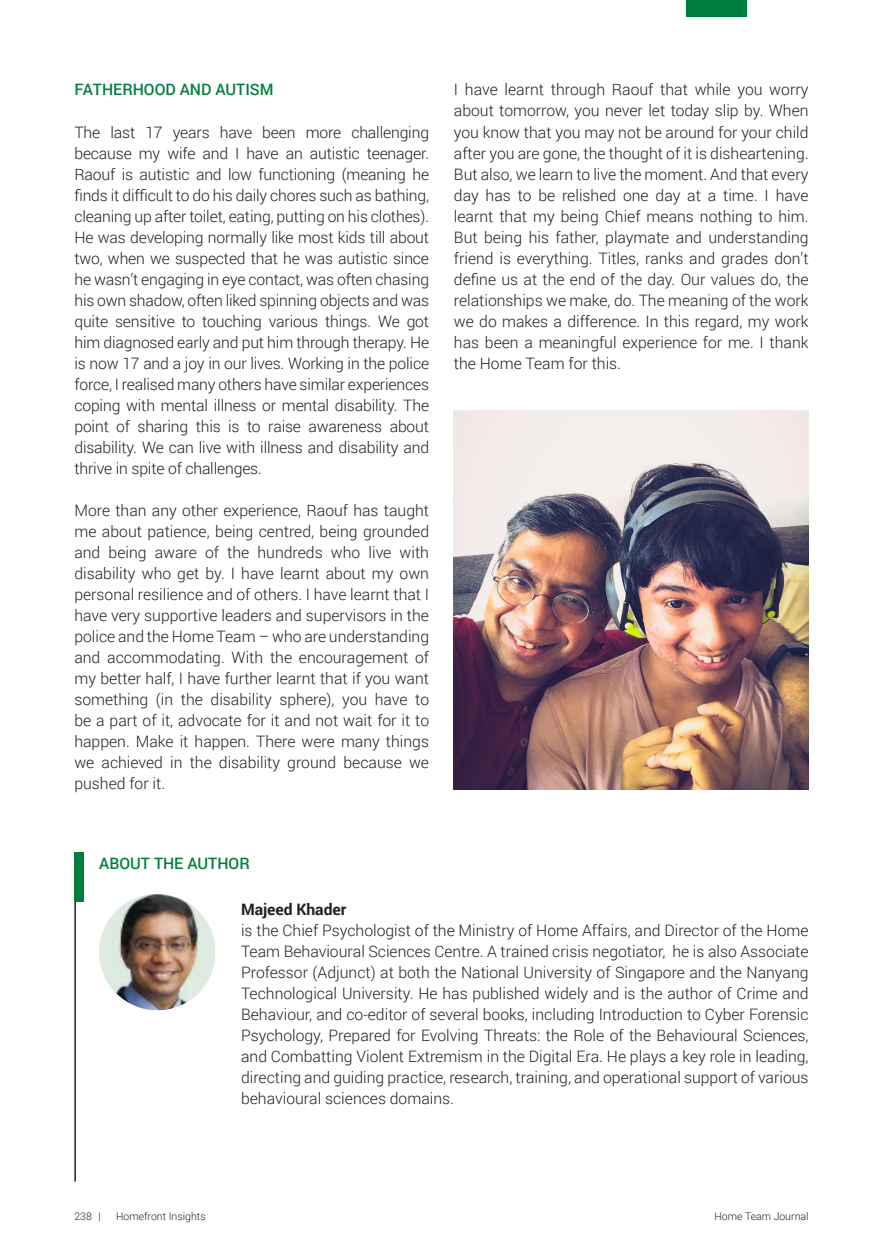
<style>
.page{position:relative;width:883px;height:1256px;background:#fff}
.page>*{position:absolute;margin:0;border:0;box-sizing:border-box;transform-origin:0 0}
.t1{font:300 15.75px/21px "Roboto";color:#231f20;text-align:justify}
.t2{font:500 15.75px "Roboto";color:#007e3d}
.t3{font:700 15.75px "Roboto";letter-spacing:-.005em;color:#231f20}
.t4{font:300 10.5px "Roboto";color:#231f20}
</style>
<div class="page">
<div style="left:686px;top:0;width:61px;height:17px;background:#007e3d"></div>
<img style="left:454px;top:410px;width:355px;height:378px">
<hr style="left:74px;top:851px;width:2px;height:330px;background:#231f20">
<div style="left:74px;top:851px;width:10px;height:50px;background:#007e3d"></div>
<img style="left:99px;top:893px;width:116px;height:116px;border-radius:58px">
<p class="t2" style="left:74px;top:79px;width:201px">FATHERHOOD AND AUTISM</p>
<p class="t1" style="left:74px;top:121px;width:356px">The last 17 years have been more challenging because my wife and I have an autistic teenager.<br>Raouf is autistic and low functioning (meaning he finds it difficult to do his daily chores such as bathing, cleaning up after toilet, eating, putting on his clothes).<br>He was developing normally like most kids till about two, when we suspected that he was autistic since he wasn’t engaging in eye contact, was often chasing his own shadow, often liked spinning objects and was quite sensitive to touching various things. We got him diagnosed early and put him through therapy. He is now 17 and a joy in our lives. Working in the police force, I realised many others have similar experiences coping with mental illness or mental disability. The point of sharing this is to raise awareness about disability. We can live with illness and disability and thrive in spite of challenges.</p>
<p class="t1" style="left:74px;top:499px;width:356px">More than any other experience, Raouf has taught me about patience, being centred, being grounded and being aware of the hundreds who live with disability who get by. I have learnt about my own personal resilience and of others. I have learnt that I have very supportive leaders and supervisors in the police and the Home Team – who are understanding and accommodating. With the encouragement of my better half, I have further learnt that if you want something (in the disability sphere), you have to be a part of it, advocate for it and not wait for it to happen. Make it happen. There were many things we achieved in the disability ground because we pushed for it.</p>
<p class="t1" style="left:454px;top:79px;width:356px">I have learnt through Raouf that while you worry about tomorrow, you never let today slip by. When you know that you may not be around for your child after you are gone, the thought of it is disheartening.<br>But also, we learn to live the moment. And that every day has to be relished one day at a time. I have learnt that my being Chief means nothing to him.<br>But being his father, playmate and understanding friend is everything. Titles, ranks and grades don’t define us at the end of the day. Our values do, the relationships we make, do. The meaning of the work we do makes a difference. In this regard, my work has been a meaningful experience for me. I thank the Home Team for this.</p>
<p class="t2" style="left:99px;top:851px;width:152px">ABOUT THE AUTHOR</p>
<p class="t3" style="left:241px;top:898px;width:107px">Majeed Khader</p>
<p class="t1" style="left:241px;top:919px;width:569px">is the Chief Psychologist of the Ministry of Home Affairs, and Director of the Home Team Behavioural Sciences Centre. A trained crisis negotiator, he is also Associate Professor (Adjunct) at both the National University of Singapore and the Nanyang Technological University. He has published widely and is the author of Crime and Behaviour, and co-editor of several books, including Introduction to Cyber Forensic Psychology, Prepared for Evolving Threats: the Role of the Behavioural Sciences, and Combatting Violent Extremism in the Digital Era. He plays a key role in leading, directing and guiding practice, research, training, and operational support of various behavioural sciences domains.</p>
<p class="t4" style="left:74px;top:1208px;width:28px">238 |</p>
<p class="t4" style="left:116px;top:1208px;width:91px">Homefront Insights</p>
<p class="t4" style="left:715px;top:1208px;width:96px">Home Team Journal</p>
</div>
